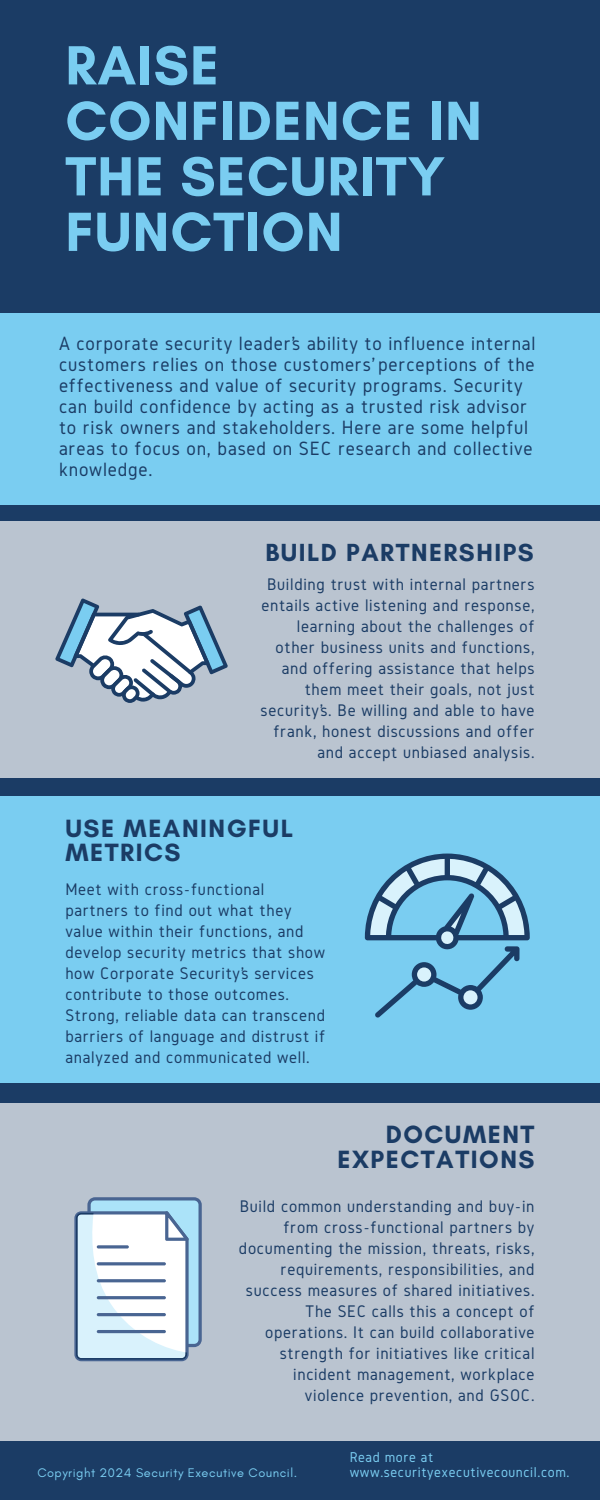
<style>
.page{position:relative;width:600px;height:1500px;background:#1b3c65}
.page>*{position:absolute;margin:0;border:0;box-sizing:border-box;transform-origin:0 0}
.t1{font:700 56.2px/55.5px "Glacial Indifference";letter-spacing:.02em;color:#7acdf1}
.t2{font:700 25.5px/24.5px "Glacial Indifference";letter-spacing:.06em;color:#1b3c65}
.t3{font:700 25.2px "Glacial Indifference";letter-spacing:.06em;color:#1b3c65}
.t4{font:20px/21px "Gidole";letter-spacing:.04em;color:#1b3c65}
.t5{font:17.5px/21px "Gidole";letter-spacing:.04em;color:#1b3c65;text-align:right}
.t6{font:14.8px/15px "Gidole";letter-spacing:.04em;color:#7acdf1}
.t7{font:12.7px "Glacial Indifference";letter-spacing:.04em;color:#7acdf1}
</style>
<div class="page">
<div style="left:0;top:1103px;width:600px;height:337px;background:#bac4d0"></div>
<svg style="left:74px;top:1197px;width:128px;height:164px;background:#cee0ec"></svg>
<svg style="left:97px;top:1245px;width:32px;height:4px"></svg>
<hr style="left:97px;top:1262px;width:69px;height:3px;background:#496592;border-radius:2px">
<hr style="left:97px;top:1279px;width:69px;height:3px;background:#496592;border-radius:2px">
<hr style="left:97px;top:1296px;width:69px;height:3px;background:#496592;border-radius:2px">
<hr style="left:97px;top:1313px;width:69px;height:3px;background:#496592;border-radius:2px">
<hr style="left:97px;top:1330px;width:69px;height:3px;background:#496592;border-radius:2px">
<div style="left:0;top:313px;width:600px;height:192px;background:#7acdf1"></div>
<div style="left:0;top:521px;width:600px;height:257px;background:#bac4d0"></div>
<svg style="left:55px;top:599px;width:173px;height:104px"></svg>
<div style="left:0;top:797px;width:600px;height:286px;background:#7acdf1"></div>
<svg style="left:365px;top:854px;width:165px;height:164px"></svg>
<h1 class="t1" style="left:65px;top:37px;width:418px">RAISE<br>CONFIDENCE IN<br>THE SECURITY<br>FUNCTION</h1>
<h3 class="t4" style="left:59px;top:332px;width:478px">A corporate security leader’s ability to influence internal customers relies on those customers’perceptions of the effectiveness and value of security programs. Security can build confidence by acting as a trusted risk advisor to risk owners and stakeholders. Here are some helpful areas to focus on, based on SEC research and collective knowledge.</h3>
<h4 class="t3" style="left:265px;top:537px;width:270px">BUILD PARTNERSHIPS</h4>
<h2 class="t5" style="left:261px;top:573px;width:276px">Building trust with internal partners entails active listening and response, learning about the challenges of other business units and functions, and offering assistance that helps them meet their goals, not just security’s. Be willing and able to have frank, honest discussions and offer and accept unbiased analysis.</h2>
<h4 class="t2" style="left:65px;top:816px;width:229px">USE MEANINGFUL<br>METRICS</h4>
<h2 class="t5" style="left:65px;top:879px;width:261px;text-align:left">Meet with cross-functional partners to find out what they value within their functions, and develop security metrics that show how Corporate Security’s services contribute to those outcomes.<br>Strong, reliable data can transcend barriers of language and distrust if analyzed and communicated well.</h2>
<h2 class="t2" style="left:337px;top:1122px;width:199px;text-align:right">DOCUMENT<br>EXPECTATIONS</h2>
<p class="t5" style="left:239px;top:1196px;width:297px">Build common understanding and buy-in from cross-functional partners by documenting the mission, threats, risks, requirements, responsibilities, and success measures of shared initiatives.<br>The SEC calls this a concept of operations. It can build collaborative strength for initiatives like critical incident management, workplace violence prevention, and GSOC.</p>
<p class="t7" style="left:37px;top:1465px;width:261px">Copyright 2024 Security Executive Council.</p>
<p class="t6" style="left:350px;top:1449px;width:221px">Read more at www.securityexecutivecouncil.com.</p>
</div>
